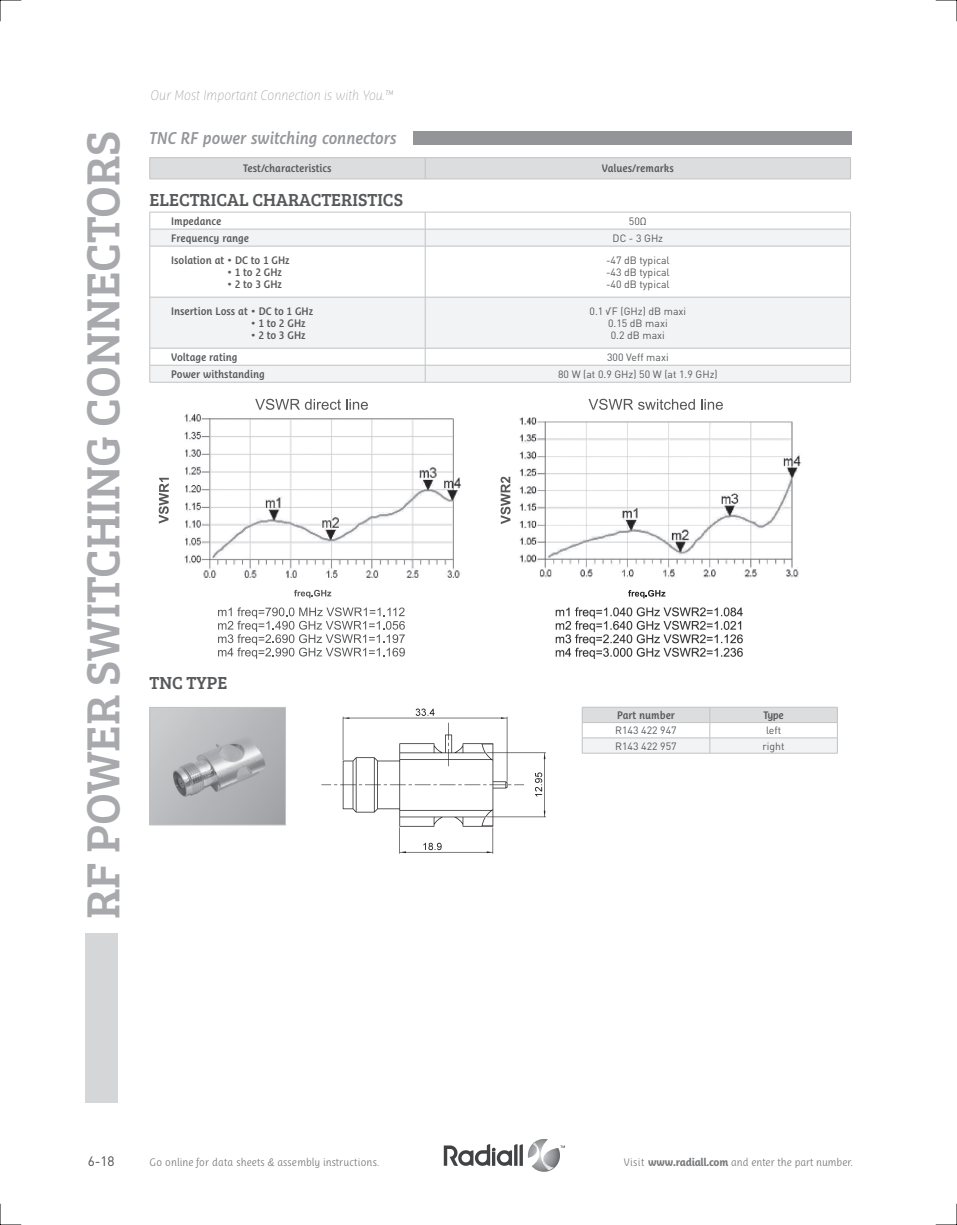
<style>
.page{position:relative;width:957px;height:1225px;background:#fff}
.page>*{position:absolute;margin:0;border:0;box-sizing:border-box;transform-origin:0 0}
.t1{font:48px "Bree Serif";color:#a8a9ad}
.t2{font:18px "Bree Serif";color:#57585a}
.t3{font:italic 600 16.5px "Ayita Pro";color:#939598}
.t4{font:italic 100 13.5px "Ayita Pro";color:#939598}
.t5{font:13.5px "DIN Pro";color:#4b4c4d}
.t6{font:600 10.5px "Ayita Pro";color:#57585a}
.t7{font:10.5px/12px "DIN Pro";color:#57585a;text-align:justify}
.t8{font:300 10.5px "Ayita Pro";color:#76787b}
.s1{font-weight:700}
</style>
<div class="page">
<svg style="left:444px;top:1139px;width:121px;height:32px"></svg>
<div style="left:85px;top:933px;width:33px;height:169px;background:#d5d6d8"></div>
<div style="left:412px;top:131px;width:439px;height:14px;background:#939598"></div>
<svg style="left:150px;top:230px;width:700px;height:152px;fill:#f2f3f4"></svg>
<hr style="left:150px;top:212px;width:275px;height:1px;background:#c1c2c4">
<hr style="left:425px;top:212px;width:425px;height:1px;background:#c1c2c4">
<hr style="left:150px;top:229px;width:275px;height:1px;background:#c1c2c4">
<svg style="left:149px;top:212px;width:1px;height:34px"></svg>
<hr style="left:425px;top:229px;width:425px;height:1px;background:#c1c2c4">
<svg style="left:425px;top:212px;width:1px;height:34px"></svg>
<svg style="left:850px;top:212px;width:1px;height:34px"></svg>
<hr style="left:150px;top:246px;width:275px;height:1px;background:#c1c2c4">
<hr style="left:149px;top:246px;width:1px;height:51px;background:#c1c2c4">
<hr style="left:425px;top:246px;width:425px;height:1px;background:#c1c2c4">
<hr style="left:425px;top:246px;width:1px;height:51px;background:#c1c2c4">
<hr style="left:850px;top:246px;width:1px;height:51px;background:#c1c2c4">
<hr style="left:150px;top:297px;width:275px;height:1px;background:#c1c2c4">
<hr style="left:149px;top:297px;width:1px;height:51px;background:#c1c2c4">
<hr style="left:425px;top:297px;width:425px;height:1px;background:#c1c2c4">
<hr style="left:425px;top:297px;width:1px;height:51px;background:#c1c2c4">
<hr style="left:850px;top:297px;width:1px;height:51px;background:#c1c2c4">
<hr style="left:150px;top:348px;width:275px;height:1px;background:#c1c2c4">
<hr style="left:425px;top:348px;width:425px;height:1px;background:#c1c2c4">
<hr style="left:150px;top:365px;width:275px;height:1px;background:#c1c2c4">
<svg style="left:149px;top:348px;width:1px;height:34px"></svg>
<hr style="left:425px;top:365px;width:425px;height:1px;background:#c1c2c4">
<svg style="left:425px;top:348px;width:1px;height:34px"></svg>
<svg style="left:850px;top:348px;width:1px;height:34px"></svg>
<hr style="left:150px;top:382px;width:275px;height:1px;background:#c1c2c4">
<hr style="left:425px;top:382px;width:425px;height:1px;background:#c1c2c4">
<hr style="left:150px;top:157px;width:275px;height:1px;background:#c1c2c4">
<hr style="left:425px;top:157px;width:425px;height:1px;background:#c1c2c4">
<div style="left:149px;top:158px;width:702px;height:21px;background:#dcdddf"></div>
<hr style="left:150px;top:179px;width:275px;height:1px;background:#c1c2c4">
<hr style="left:425px;top:179px;width:425px;height:1px;background:#c1c2c4">
<img style="left:152px;top:709px;width:132px;height:114px">
<div style="left:150px;top:707px;width:136px;height:118px;border:1px solid #c1c2c4"></div>
<img style="left:184px;top:414px;width:278px;height:164px">
<svg style="left:218px;top:607px;width:187px;height:52px"></svg>
<svg style="left:255px;top:399px;width:113px;height:11px"></svg>
<svg style="left:294px;top:590px;width:37px;height:8px"></svg>
<svg style="left:159px;top:478px;width:10px;height:45px"></svg>
<img style="left:519px;top:417px;width:282px;height:161px">
<svg style="left:500px;top:477px;width:10px;height:47px"></svg>
<svg style="left:628px;top:590px;width:37px;height:8px"></svg>
<svg style="left:588px;top:399px;width:107px;height:11px"></svg>
<svg style="left:701px;top:399px;width:22px;height:11px"></svg>
<img style="left:555px;top:607px;width:188px;height:52px">
<svg style="left:582px;top:707px;width:256px;height:46px"></svg>
<hr style="left:582px;top:753px;width:128px;height:1px;background:#c1c2c4">
<hr style="left:710px;top:753px;width:127px;height:1px;background:#c1c2c4">
<img style="left:321px;top:708px;width:225px;height:146px">
<svg style="left:0;top:0;width:22px;height:22px"></svg>
<svg style="left:0;top:1203px;width:22px;height:22px"></svg>
<svg style="left:935px;top:0;width:22px;height:22px"></svg>
<svg style="left:935px;top:1203px;width:22px;height:22px"></svg>
<p class="t4" style="left:151px;top:87px;width:244px">Our Most Important Connection is with You.™</p>
<h1 class="t1" style="left:68px;top:919px;width:786px;rotate:-90deg">RF power switching connectors</h1>
<h3 class="t3" style="left:150px;top:129px;width:248px">TNC RF power switching connectors</h3>
<p class="t6" style="left:243px;top:162px;width:90px">Test/characteristics</p>
<p class="t6" style="left:602px;top:162px;width:73px">Values/remarks</p>
<h2 class="t2" style="left:150px;top:186px;width:255px">ELECTRICAL CHARACTERISTICS</h2>
<p class="t6" style="left:171px;top:215px;width:52px">Impedance</p>
<p class="t7" style="left:629px;top:214px;width:19px">50Ω</p>
<p class="t6" style="left:171px;top:232px;width:79px">Frequency range</p>
<p class="t7" style="left:612px;top:231px;width:52px">DC - 3 GHz</p>
<p class="t6" style="left:171px;top:254px;width:120px">Isolation at • DC to 1 GHz</p>
<p class="t6" style="left:227px;top:266px;width:57px">• 1 to 2 GHz</p>
<p class="t6" style="left:227px;top:278px;width:57px">• 2 to 3 GHz</p>
<p class="t7" style="left:606px;top:253px;width:65px">-47 dB typical -43 dB typical -40 dB typical</p>
<p class="t7" style="left:589px;top:304px;width:98px;text-align:center">0.1 √F (GHz) dB maxi<br>0.15 dB maxi<br>0.2 dB maxi</p>
<p class="t6" style="left:171px;top:305px;width:144px">Insertion Loss at • DC to 1 GHz</p>
<p class="t6" style="left:251px;top:317px;width:57px">• 1 to 2 GHz</p>
<p class="t6" style="left:251px;top:329px;width:57px">• 2 to 3 GHz</p>
<p class="t6" style="left:171px;top:351px;width:68px">Voltage rating</p>
<p class="t7" style="left:607px;top:350px;width:63px">300 Veff maxi</p>
<p class="t6" style="left:171px;top:368px;width:95px">Power withstanding</p>
<p class="t7" style="left:558px;top:367px;width:161px">80 W (at 0.9 GHz) 50 W (at 1.9 GHz)</p>
<h2 class="t2" style="left:150px;top:669px;width:79px">TNC TYPE</h2>
<p class="t6" style="left:617px;top:709px;width:59px">Part number</p>
<p class="t6" style="left:763px;top:709px;width:22px">Type</p>
<p class="t7" style="left:615px;top:724px;width:63px">R143 422 947</p>
<p class="t7" style="left:766px;top:724px;width:17px">left</p>
<p class="t7" style="left:615px;top:739px;width:63px">R143 422 957</p>
<p class="t7" style="left:762px;top:739px;width:24px">right</p>
<p class="t5" style="left:88px;top:1151px;width:28px">6-18</p>
<p class="t8" style="left:150px;top:1156px;width:231px">Go online for data sheets &amp; assembly instructions.</p>
<p class="t8" style="left:623px;top:1156px;width:231px">Visit <span class="s1">www.radiall.com</span> and enter the part number.</p>
</div>
